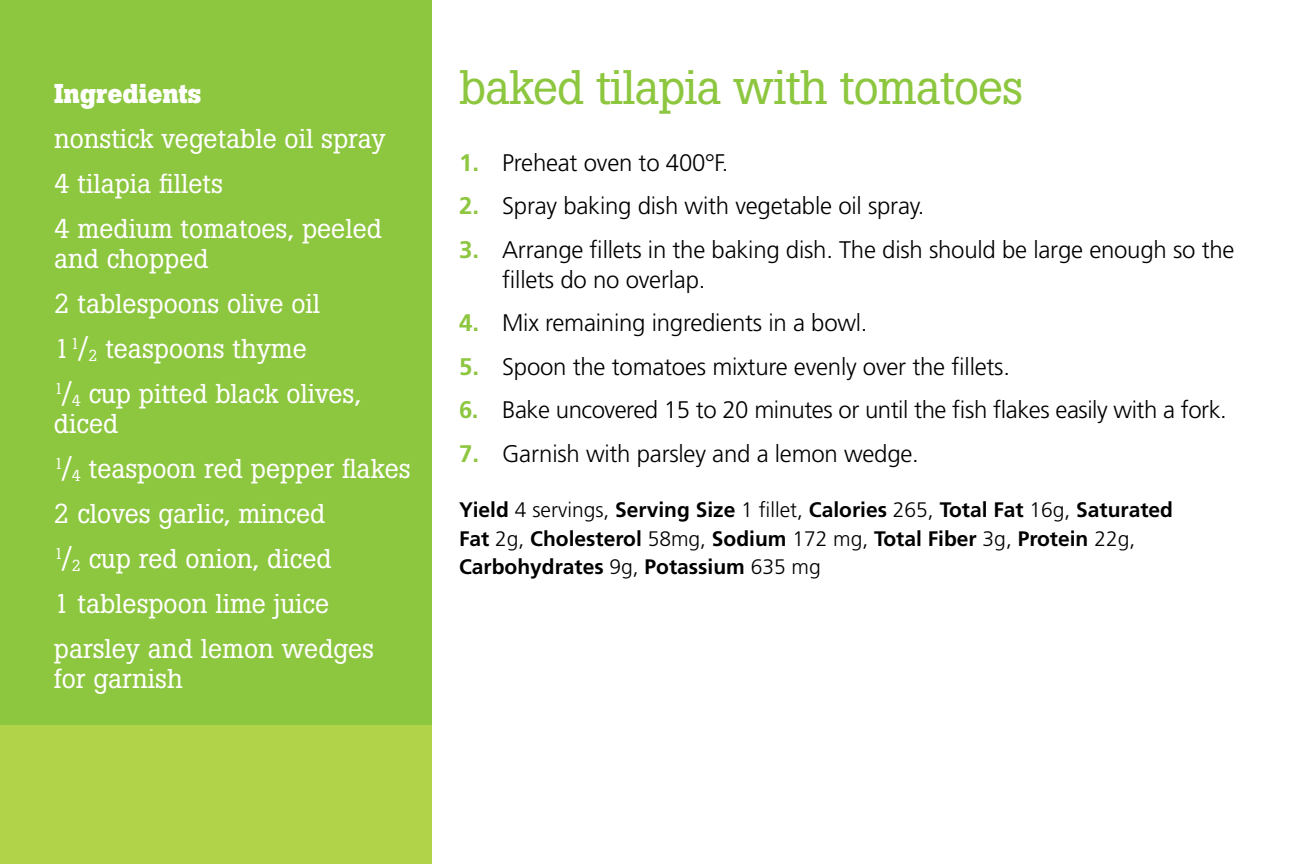
<style>
.page{position:relative;width:1296px;height:864px;background:#fff}
.page>*{position:absolute;margin:0;border:0;box-sizing:border-box;transform-origin:0 0}
.t1{font:48px "Boton";letter-spacing:-.02em;color:#8dc63f}
.t2{font:27px/30px "Boton";color:#fff}
.t3{font:700 27px "Boton";color:#fff}
.t4{font:300 24px/30px "Frutiger";letter-spacing:-.01em;color:#000}
.t5{font:700 21px/28.5px "Frutiger";color:#000}
.s1{font-weight:700;color:#8dc63f}
.s2{font-weight:300}
</style>
<div class="page">
<div style="left:0;top:0;width:432px;height:864px;background:#8dc63f"></div>
<div style="left:0;top:726px;width:432px;height:138px;background:#b1d34a"></div>
<h2 class="t3" style="left:54px;top:78px;width:149px">Ingredients</h2>
<p class="t2" style="left:54px;top:124px;width:333px">nonstick vegetable oil spray</p>
<p class="t2" style="left:54px;top:169px;width:170px">4 tilapia fillets</p>
<p class="t2" style="left:54px;top:214px;width:329px">4 medium tomatoes, peeled and chopped</p>
<p class="t2" style="left:54px;top:289px;width:268px">2 tablespoons olive oil</p>
<p class="t2" style="left:54px;top:334px;width:254px">1<sup>1</sup>/<sub>2</sub> teaspoons thyme</p>
<p class="t2" style="left:54px;top:379px;width:309px"><sup>1</sup>/<sub>4</sub> cup pitted black olives, diced</p>
<p class="t2" style="left:54px;top:454px;width:358px"><sup>1</sup>/<sub>4</sub> teaspoon red pepper flakes</p>
<p class="t2" style="left:54px;top:499px;width:273px">2 cloves garlic, minced</p>
<p class="t2" style="left:54px;top:544px;width:279px"><sup>1</sup>/<sub>2</sub> cup red onion, diced</p>
<p class="t2" style="left:54px;top:589px;width:277px">1 tablespoon lime juice</p>
<p class="t2" style="left:54px;top:634px;width:322px">parsley and lemon wedges for garnish</p>
<h1 class="t1" style="left:459px;top:58px;width:566px">baked tilapia with tomatoes</h1>
<p class="t4" style="left:459px;top:148px;width:271px"><span class="s1">1.</span> Preheat oven to 400°F.</p>
<p class="t4" style="left:459px;top:191px;width:467px"><span class="s1">2.</span> Spray baking dish with vegetable oil spray.</p>
<p class="t4" style="left:502px;top:235px;width:734px;text-indent:-43px"><span class="s1">3.</span> Arrange fillets in the baking dish. The dish should be large enough so the fillets do no overlap.</p>
<p class="t4" style="left:459px;top:308px;width:410px"><span class="s1">4.</span> Mix remaining ingredients in a bowl.</p>
<p class="t4" style="left:459px;top:352px;width:553px"><span class="s1">5.</span> Spoon the tomatoes mixture evenly over the fillets.</p>
<p class="t4" style="left:459px;top:395px;width:769px"><span class="s1">6.</span> Bake uncovered 15 to 20 minutes or until the fish flakes easily with a fork.</p>
<p class="t4" style="left:459px;top:439px;width:461px"><span class="s1">7.</span> Garnish with parsley and a lemon wedge.</p>
<p class="t5" style="left:459px;top:496px;width:716px">Yield <span class="s2">4 servings,</span> Serving Size <span class="s2">1 fillet,</span> Calories <span class="s2">265,</span> Total Fat <span class="s2">16g,</span> Saturated<br>Fat <span class="s2">2g,</span> Cholesterol <span class="s2">58mg,</span> Sodium <span class="s2">172 mg,</span> Total Fiber <span class="s2">3g,</span> Protein <span class="s2">22g,<br></span>Carbohydrates <span class="s2">9g,</span> Potassium <span class="s2">635 mg</span></p>
</div>
